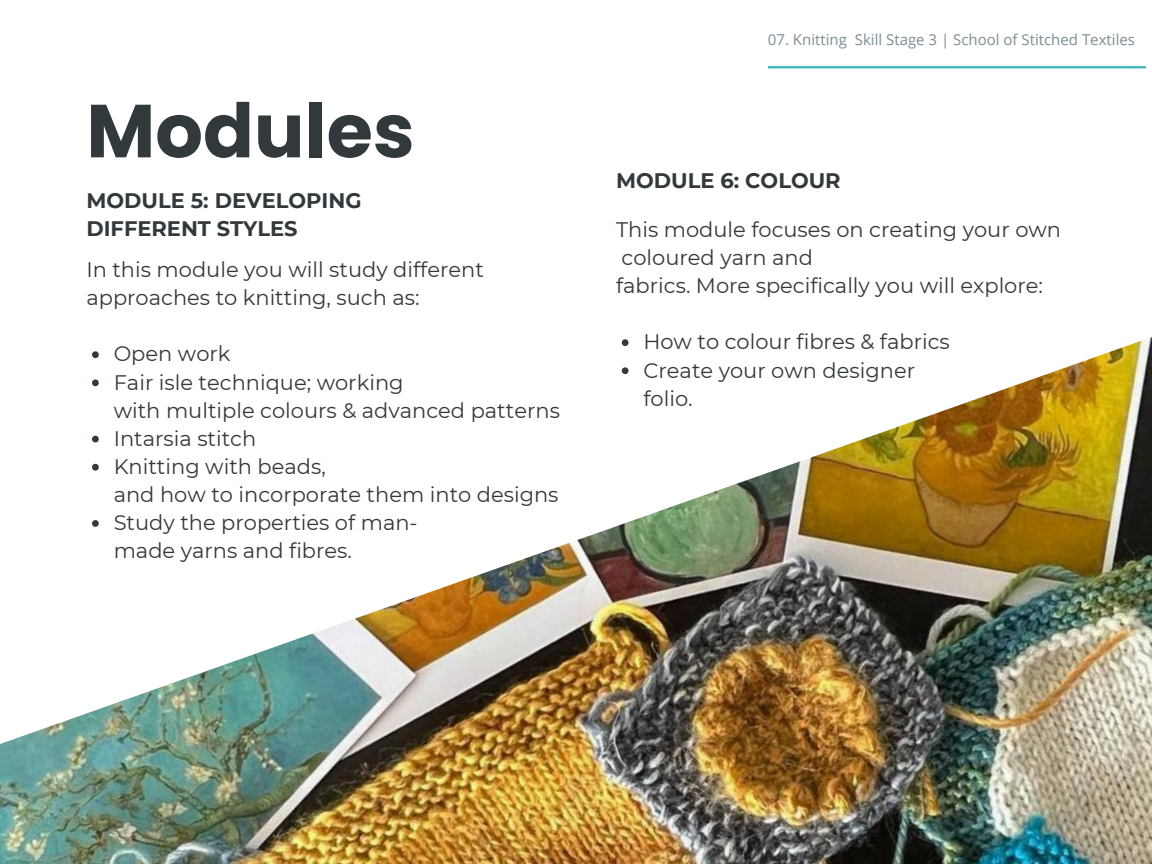
<style>
.page{position:relative;width:1152px;height:864px;background:#fff}
.page>*{position:absolute;margin:0;border:0;box-sizing:border-box;transform-origin:0 0}
.t1{font:700 75px "Poppins";color:#32393c}
.t2{font:21px/28.2px "Montserrat";color:#32393c}
.t3{font:700 21px/28.2px "Montserrat";color:#32393c}
.t4{font:15px "Open Sans";color:#7c8d95}
</style>
<div class="page">
<img style="left:0;top:337px;width:1152px;height:527px">
<svg style="left:92px;top:351px;width:7px;height:7px"></svg>
<svg style="left:92px;top:379px;width:7px;height:7px"></svg>
<svg style="left:92px;top:436px;width:7px;height:6px"></svg>
<svg style="left:92px;top:464px;width:7px;height:7px"></svg>
<svg style="left:92px;top:520px;width:7px;height:7px"></svg>
<svg style="left:622px;top:339px;width:7px;height:7px"></svg>
<svg style="left:622px;top:367px;width:7px;height:7px"></svg>
<hr style="left:768px;top:66px;width:378px;height:2px;background:#39b4bf">
<h1 class="t1" style="left:86px;top:79px;width:330px">Modules</h1>
<p class="t3" style="left:86px;top:186px;width:277px">MODULE 5: DEVELOPING<br>DIFFERENT STYLES</p>
<p class="t2" style="left:86px;top:255px;width:399px">In this module you will study different approaches to knitting, such as:</p>
<p class="t2" style="left:114px;top:340px;width:448px">Open work<br>Fair isle technique; working<br>with multiple colours &amp; advanced patterns<br>Intarsia stitch<br>Knitting with beads,<br>and how to incorporate them into designs<br>Study the properties of man-<br>made yarns and fibres.</p>
<p class="t4" style="left:768px;top:29px;width:369px">07. Knitting Skill Stage 3 | School of Stitched Textiles</p>
<p class="t3" style="left:616px;top:167px;width:226px">MODULE 6: COLOUR</p>
<p class="t2" style="left:616px;top:215px;width:447px">This module focuses on creating your own coloured yarn and<br>fabrics. More specifically you will explore:</p>
<p class="t2" style="left:643px;top:328px;width:308px">How to colour fibres &amp; fabrics<br>Create your own designer folio.</p>
</div>
